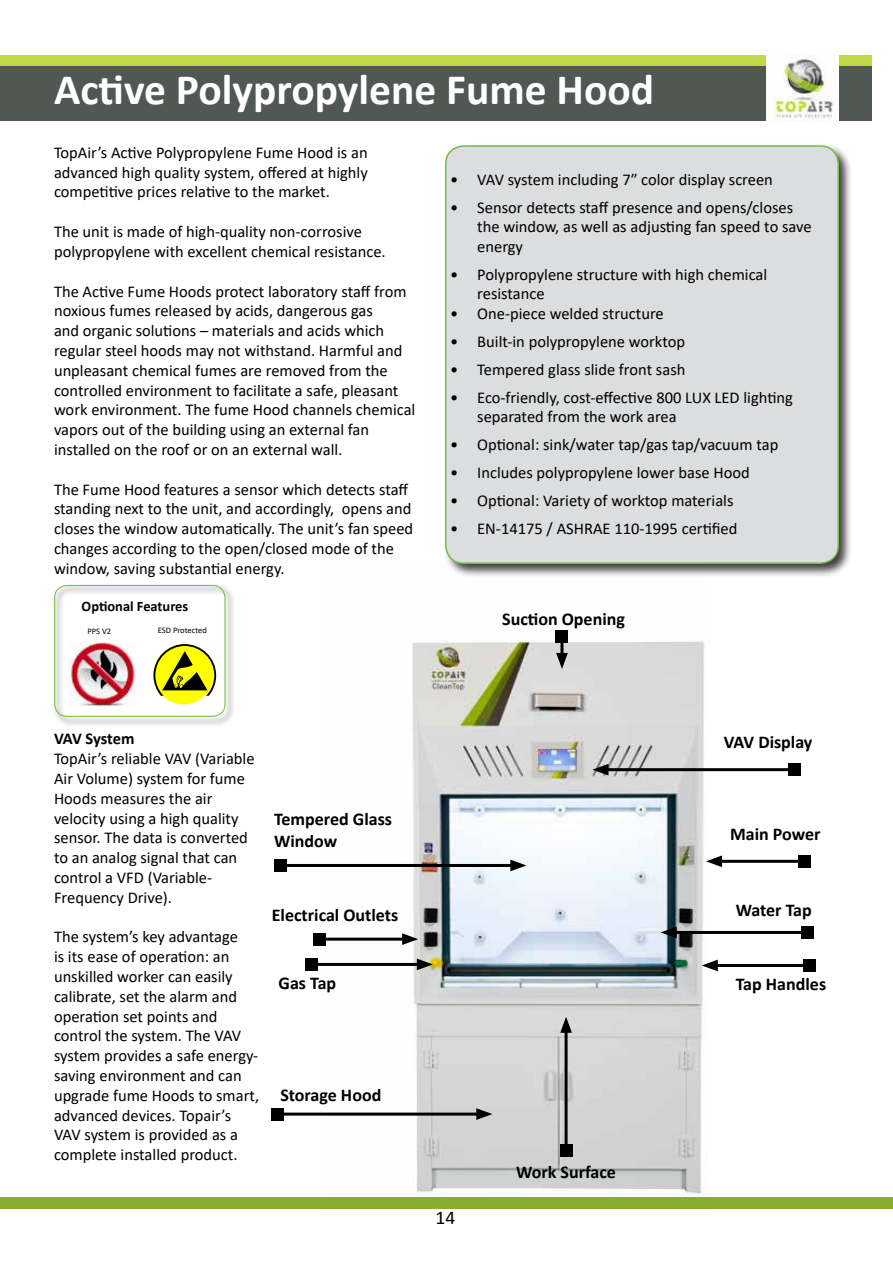
<style>
.page{position:relative;width:893px;height:1263px;background:#fff}
.page>*{position:absolute;margin:0;border:0;box-sizing:border-box;transform-origin:0 0}
.t1{font:700 43.5px "Calibri";color:#fff}
.t2{font:19.5px "Calibri";color:#000}
.t3{font:700 18px/21.6px "Calibri";color:#000}
.t4{font:16.5px/19.8px "Calibri";color:#000}
.t5{font:700 16.5px "Calibri";letter-spacing:-.01em;color:#000}
.t6{font:700 14.4px "Calibri";color:#000}
.t7{font:8.55px "Calibri";color:#000}
</style>
<div class="page">
<img style="left:326px;top:630px;width:382px;height:568px">
<div style="left:443px;top:143px;width:410px;height:435px;background:#000;opacity:.75"></div>
<div style="left:446px;top:146px;width:392px;height:417px;background:#dcddde;border-radius:18px"></div>
<div style="left:445px;top:145px;width:394px;height:419px;border:2px solid #72bf44;border-radius:18px"></div>
<div style="left:0;top:66px;width:872px;height:55px;background:#515854"></div>
<div style="left:0;top:55px;width:872px;height:10px;background:#c0d846"></div>
<div style="left:0;top:1198px;width:893px;height:11px;background:#88ac2e"></div>
<hr style="left:716px;top:860px;width:89px;height:3px;background:#000">
<svg style="left:706px;top:855px;width:16px;height:12px"></svg>
<div style="left:799px;top:855px;width:12px;height:12px;background:#000"></div>
<hr style="left:280px;top:864px;width:236px;height:3px;background:#000">
<svg style="left:510px;top:860px;width:16px;height:11px"></svg>
<div style="left:274px;top:859px;width:12px;height:12px;background:#000"></div>
<hr style="left:319px;top:938px;width:89px;height:3px;background:#000">
<svg style="left:402px;top:933px;width:16px;height:12px"></svg>
<div style="left:313px;top:933px;width:12px;height:12px;background:#000"></div>
<hr style="left:311px;top:963px;width:111px;height:3px;background:#000">
<svg style="left:417px;top:958px;width:16px;height:12px"></svg>
<div style="left:305px;top:958px;width:12px;height:12px;background:#000"></div>
<hr style="left:278px;top:1112px;width:204px;height:3px;background:#000">
<svg style="left:476px;top:1108px;width:16px;height:12px"></svg>
<div style="left:272px;top:1108px;width:12px;height:12px;background:#000"></div>
<hr style="left:671px;top:931px;width:137px;height:3px;background:#000">
<svg style="left:661px;top:926px;width:16px;height:12px"></svg>
<div style="left:802px;top:926px;width:12px;height:12px;background:#000"></div>
<hr style="left:712px;top:964px;width:98px;height:3px;background:#000">
<svg style="left:702px;top:960px;width:16px;height:11px"></svg>
<div style="left:804px;top:959px;width:12px;height:12px;background:#000"></div>
<hr style="left:603px;top:768px;width:191px;height:3px;background:#000">
<svg style="left:592px;top:764px;width:16px;height:11px"></svg>
<div style="left:788px;top:764px;width:12px;height:12px;background:#000"></div>
<hr style="left:560px;top:636px;width:3px;height:23px;background:#000">
<svg style="left:556px;top:653px;width:12px;height:16px"></svg>
<div style="left:556px;top:630px;width:12px;height:12px;background:#000"></div>
<hr style="left:565px;top:1027px;width:3px;height:123px;background:#000">
<svg style="left:560px;top:1017px;width:12px;height:16px"></svg>
<div style="left:560px;top:1144px;width:12px;height:12px;background:#000"></div>
<div style="left:53px;top:583px;width:182px;height:143px;background:#000;opacity:.75"></div>
<div style="left:54px;top:585px;width:171px;height:132px;border:1px solid #72bf44;border-radius:12px"></div>
<img style="left:69px;top:643px;width:68px;height:64px">
<div style="left:153px;top:644px;width:61px;height:60px;background:#ff0;border-radius:50%"></div>
<svg style="left:153px;top:644px;width:63px;height:52px"></svg>
<img style="left:767px;top:55px;width:72px;height:67px">
<h1 class="t1" style="left:54px;top:59px;width:602px">Active Polypropylene Fume Hood</h1>
<p class="t4" style="left:54px;top:142px;width:315px;text-align:justify">TopAir’s Active Polypropylene Fume Hood is an advanced high quality system, offered at highly competitive prices relative to the market.</p>
<p class="t4" style="left:54px;top:221px;width:333px">The unit is made of high-quality non-corrosive polypropylene with excellent chemical resistance.</p>
<p class="t4" style="left:54px;top:281px;width:363px">The Active Fume Hoods protect laboratory staff from noxious fumes released by acids, dangerous gas<br>and organic solutions – materials and acids which regular steel hoods may not withstand. Harmful and unpleasant chemical fumes are removed from the controlled environment to facilitate a safe, pleasant work environment. The fume Hood channels chemical vapors out of the building using an external fan installed on the roof or on an external wall.</p>
<p class="t4" style="left:54px;top:479px;width:361px">The Fume Hood features a sensor which detects staff standing next to the unit, and accordingly, opens and closes the window automatically. The unit’s fan speed changes according to the open/closed mode of the window, saving substantial energy.</p>
<p class="t6" style="left:82px;top:596px;width:108px">Optional Features</p>
<p class="t7" style="left:87px;top:625px;width:25px">PPS V2</p>
<p class="t7" style="left:158px;top:624px;width:51px">ESD Protected</p>
<p class="t4" style="left:450px;top:169px;width:324px">• VAV system including 7″ color display screen</p>
<p class="t4" style="left:477px;top:197px;width:336px;text-indent:-27px">• Sensor detects staff presence and opens/closes the window, as well as adjusting fan speed to save energy</p>
<p class="t4" style="left:477px;top:264px;width:292px;text-indent:-27px">• Polypropylene structure with high chemical resistance</p>
<p class="t4" style="left:450px;top:303px;width:215px">• One-piece welded structure</p>
<p class="t4" style="left:450px;top:331px;width:236px">• Built-in polypropylene worktop</p>
<p class="t4" style="left:450px;top:359px;width:237px">• Tempered glass slide front sash</p>
<p class="t4" style="left:477px;top:387px;width:317px;text-indent:-27px">• Eco-friendly, cost-effective 800 LUX LED lighting separated from the work area</p>
<p class="t4" style="left:450px;top:434px;width:330px">• Optional: sink/water tap/gas tap/vacuum tap</p>
<p class="t4" style="left:450px;top:462px;width:301px">• Includes polypropylene lower base Hood</p>
<p class="t4" style="left:450px;top:490px;width:285px">• Optional: Variety of worktop materials</p>
<p class="t4" style="left:450px;top:518px;width:289px">• EN-14175 / ASHRAE 110-1995 certified</p>
<p class="t3" style="left:502px;top:608px;width:124px">Suction Opening</p>
<p class="t5" style="left:54px;top:727px;width:82px">VAV System</p>
<p class="t4" style="left:54px;top:748px;width:202px">TopAir’s reliable VAV (Variable<br>Air Volume) system for fume<br>Hoods measures the air velocity using a high quality sensor. The data is converted to an analog signal that can control a VFD (Variable-<br>Frequency Drive).</p>
<p class="t4" style="left:54px;top:926px;width:207px">The system’s key advantage<br>is its ease of operation: an unskilled worker can easily calibrate, set the alarm and operation set points and control the system. The VAV system provides a safe energy&shy;saving environment and can upgrade fume Hoods to smart, advanced devices. Topair’s<br>VAV system is provided as a complete installed product.</p>
<p class="t3" style="left:274px;top:808px;width:119px">Tempered Glass<br>Window</p>
<p class="t3" style="left:272px;top:904px;width:128px">Electrical Outlets</p>
<p class="t3" style="left:279px;top:972px;width:59px">Gas Tap</p>
<p class="t3" style="left:280px;top:1084px;width:102px">Storage Hood</p>
<p class="t2" style="left:436px;top:1204px;width:21px">14</p>
<p class="t3" style="left:516px;top:1160px;width:101px">Work Surface</p>
<p class="t3" style="left:724px;top:731px;width:90px">VAV Display</p>
<p class="t3" style="left:730px;top:823px;width:92px">Main Power</p>
<p class="t3" style="left:736px;top:899px;width:78px">Water Tap</p>
<p class="t3" style="left:736px;top:973px;width:92px">Tap Handles</p>
</div>
